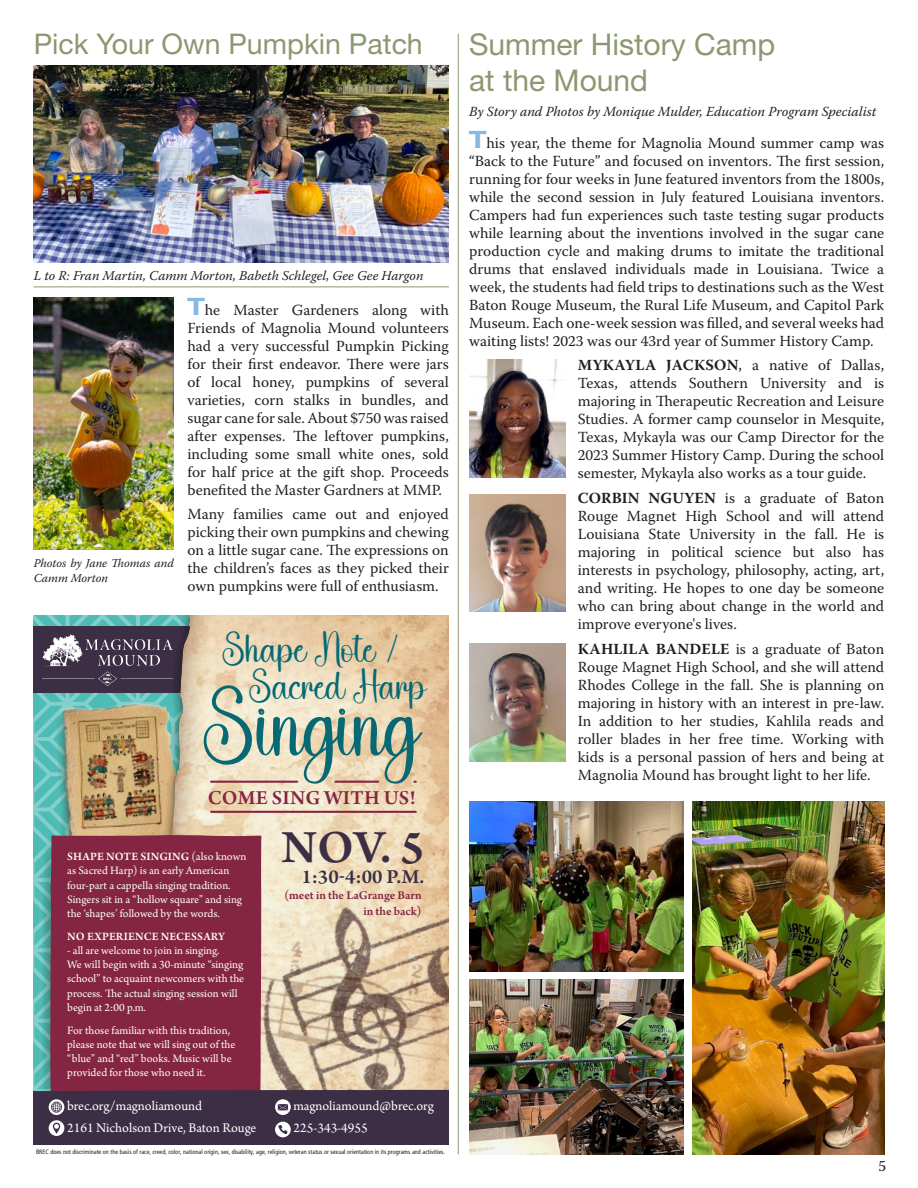
<style>
.page{position:relative;width:918px;height:1188px;background:#fff}
.page>*{position:absolute;margin:0;border:0;box-sizing:border-box;transform-origin:0 0}
.t1{font:81.9px "Saturday";color:#066973}
.t2{font:600 48.9px "Arno Pro";color:#3b2e45}
.t3{font:35.85px "Saturday";color:#066973}
.Helneu_large_green_heads{font:30px/36px "Helvetica Neue LT Std";color:#8c9870}
.Helneu_large_green_heads-2{font:28.5px "Helvetica Neue LT Std";color:#8c9870}
.t4{font:600 21px "Arno Pro";letter-spacing:.01em;color:#852544}
.t5{font:600 21px "Arno Pro";color:#3b2e45}
.warnockpro_10_25_pt_body{font:15.3px/18px "Warnock Pro";color:#231f20;text-align:justify}
.t6{font:13.95px "Arno Pro";color:#fff}
.donor_names{font:italic 13.8px "Warnock Pro";color:#231f20}
.warnockpro_italic_captions{font:italic 13.5px "Warnock Pro";color:#231f20}
.t7{font:600 12.6px/15.1px "Arno Pro";letter-spacing:-.005em;color:#852544;text-align:right}
.warnockpro_10_25_pt_body-2{font:italic 12px/14.4px "Warnock Pro";color:#231f20}
.t8{font:11.85px/14.2px "Arno Pro";color:#fbfcf0}
.t9{font:600 11.85px "Arno Pro";letter-spacing:.01em;color:#fbfcf0}
.t10{font:condensed 6.3px "Frutiger";color:#231f20}
.s1{font-family:"Helvetica Neue LT Std";font-weight:700;font-stretch:expanded;font-size:24px;color:#85bae4}
.s2{font-weight:600}
.s3{font-weight:700}
</style>
<div class="page">
<svg style="left:34px;top:616px;width:97px;height:474px;background:#60c0bb"></svg>
<div style="left:34px;top:627px;width:164px;height:66px;background:#3b2e45"></div>
<img style="left:49px;top:693px;width:82px;height:146px">
<svg style="left:137px;top:616px;width:312px;height:474px;background:#dcc9ab"></svg>
<svg style="left:41px;top:839px;width:9px;height:251px;background:#57aea7"></svg>
<div style="left:50px;top:835px;width:211px;height:255px;background:#852544"></div>
<div style="left:34px;top:1090px;width:415px;height:54px;background:#3b2e45"></div>
<img style="left:42px;top:635px;width:130px;height:50px">
<hr style="left:211px;top:781px;width:86px;height:2px;background:#852544">
<hr style="left:335px;top:781px;width:43px;height:2px;background:#852544">
<hr style="left:211px;top:811px;width:205px;height:2px;background:#852544">
<hr style="left:458px;top:34px;width:1px;height:1120px;background:#8c9870">
<img style="left:34px;top:65px;width:415px;height:197px">
<img style="left:34px;top:298px;width:140px;height:252px">
<hr style="left:34px;top:287px;width:415px;height:1px;background:#8c9870">
<img style="left:469px;top:360px;width:97px;height:118px">
<img style="left:469px;top:494px;width:97px;height:118px">
<img style="left:469px;top:644px;width:97px;height:117px">
<img style="left:469px;top:801px;width:215px;height:171px">
<img style="left:469px;top:980px;width:215px;height:174px">
<img style="left:692px;top:801px;width:192px;height:353px">
<p class="Helneu_large_green_heads-2" style="left:34px;top:27px;width:391px">Pick Your Own Pumpkin Patch</p>
<p class="warnockpro_italic_captions" style="left:34px;top:267px;width:391px">L to R: Fran Martin, Camm Morton, Babeth Schlegel, Gee Gee Hargon</p>
<p class="warnockpro_10_25_pt_body-2" style="left:34px;top:556px;width:142px">Photos by Jane Thomas and<br>Camm Morton</p>
<p class="warnockpro_10_25_pt_body" style="left:187px;top:300px;width:263px"><span class="s1">T</span>he Master Gardeners along with Friends of Magnolia Mound volunteers had a very successful Pumpkin Picking for their first endeavor. There were jars of local honey, pumpkins of several varieties, corn stalks in bundles, and sugar cane for sale. About $750 was raised after expenses. The leftover pumpkins, including some small white ones, sold for half price at the gift shop. Proceeds benefited the Master Gardners at MMP.</p>
<p class="warnockpro_10_25_pt_body" style="left:187px;top:505px;width:263px">Many families came out and enjoyed picking their own pumpkins and chewing on a little sugar cane. The expressions on the children’s faces as they picked their own pumpkins were full of enthusiasm.</p>
<p class="t3" style="left:224px;top:627px;width:177px">Shape Note /</p>
<p class="t3" style="left:251px;top:664px;width:177px">Sacred Harp</p>
<p class="t1" style="left:207px;top:676px;width:214px">Singing</p>
<p class="t4" style="left:208px;top:785px;width:210px">COME SING WITH US!</p>
<p class="t8" style="left:67px;top:850px;width:181px"><span class="s2">SHAPE NOTE SINGING</span> (also known as Sacred Harp) is an early American four-part a cappella singing tradition.<br>Singers sit in a “hollow square” and sing the ‘shapes’ followed by the words.</p>
<p class="t9" style="left:67px;top:929px;width:159px">NO EXPERIENCE NECESSARY</p>
<p class="t8" style="left:67px;top:944px;width:179px">- all are welcome to join in singing.<br>We will begin with a 30-minute “singing school” to acquaint newcomers with the process. The actual singing session will begin at 2:00 p.m.</p>
<p class="t8" style="left:67px;top:1024px;width:170px">For those familiar with this tradition, please note that we will sing out of the “blue” and “red” books. Music will be provided for those who need it.</p>
<p class="t2" style="left:282px;top:819px;width:144px">NOV. 5</p>
<p class="t5" style="left:301px;top:864px;width:125px">1:30-4:00 P.M.</p>
<p class="t7" style="left:285px;top:889px;width:139px">(meet in the LaGrange Barn in the back)</p>
<p class="t6" style="left:67px;top:1098px;width:137px">brec.org/magnoliamound</p>
<p class="t6" style="left:293px;top:1098px;width:142px">magnoliamound@brec.org</p>
<p class="t6" style="left:67px;top:1120px;width:191px">2161 Nicholson Drive, Baton Rouge</p>
<p class="t6" style="left:293px;top:1120px;width:76px">225-343-4955</p>
<p class="t10" style="left:36px;top:1148px;width:411px">BREC does not discriminate on the basis of race, creed, color, national origin, sex, disability, age, religion, veteran status or sexual orientation in its programs and activities.</p>
<p class="Helneu_large_green_heads" style="left:469px;top:26px;width:308px">Summer History Camp at the Mound</p>
<p class="donor_names" style="left:469px;top:103px;width:409px">By Story and Photos by Monique Mulder, Education Program Specialist</p>
<p class="warnockpro_10_25_pt_body" style="left:469px;top:133px;width:417px"><span class="s1">T</span>his year, the theme for Magnolia Mound summer camp was “Back to the Future” and focused on inventors. The first session, running for four weeks in June featured inventors from the 1800s, while the second session in July featured Louisiana inventors.<br>Campers had fun experiences such taste testing sugar products while learning about the inventions involved in the sugar cane production cycle and making drums to imitate the traditional drums that enslaved individuals made in Louisiana. Twice a week, the students had field trips to destinations such as the West Baton Rouge Museum, the Rural Life Museum, and Capitol Park Museum. Each one-week session was filled, and several weeks had waiting lists! 2023 was our 43rd year of Summer History Camp.</p>
<p class="warnockpro_10_25_pt_body" style="left:578px;top:356px;width:308px"><span class="s3">MYKAYLA JACKSON</span>, a native of Dallas, Texas, attends Southern University and is majoring in Therapeutic Recreation and Leisure Studies. A former camp counselor in Mesquite, Texas, Mykayla was our Camp Director for the 2023 Summer History Camp. During the school semester, Mykayla also works as a tour guide.</p>
<p class="warnockpro_10_25_pt_body" style="left:578px;top:489px;width:308px"><span class="s3">CORBIN NGUYEN</span> is a graduate of Baton Rouge Magnet High School and will attend Louisiana State University in the fall. He is majoring in political science but also has interests in psychology, philosophy, acting, art, and writing. He hopes to one day be someone who can bring about change in the world and improve everyone's lives.</p>
<p class="warnockpro_10_25_pt_body" style="left:578px;top:640px;width:308px"><span class="s3">KAHLILA BANDELE</span> is a graduate of Baton Rouge Magnet High School, and she will attend Rhodes College in the fall. She is planning on majoring in history with an interest in pre-law.<br>In addition to her studies, Kahlila reads and roller blades in her free time. Working with kids is a personal passion of hers and being at Magnolia Mound has brought light to her life.</p>
<p class="warnockpro_10_25_pt_body" style="left:878px;top:1157px;width:9px">5</p>
</div>
